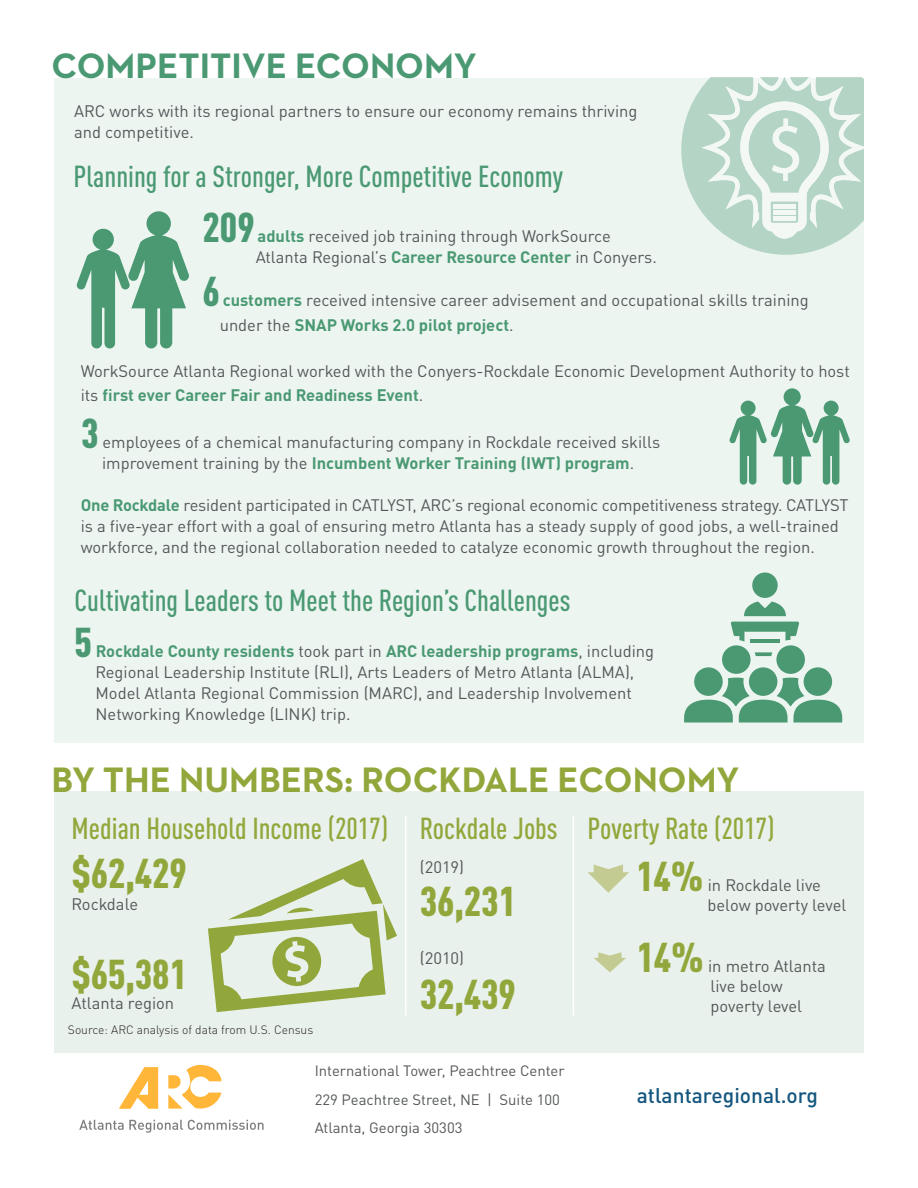
<style>
.page{position:relative;width:918px;height:1188px;background:#fff}
.page>*{position:absolute;margin:0;border:0;box-sizing:border-box;transform-origin:0 0}
.t1{font:900 condensed 41.1px "DIN Pro";color:#92a73b}
.t2{font:900 condensed 41.1px "DIN Pro";color:#4a9973}
.t3{font:700 36px "Neutraface 2 Text";color:#92a73b}
.t4{font:700 36px "Neutraface 2 Text";color:#4a9973}
.t5{font:500 condensed 30px "DIN Pro";color:#4a9973}
.t6{font:500 condensed 30px "DIN Pro";color:#92a73b}
.t7{font:500 21px "DIN Pro";color:#14567e}
.t8{font:16.5px/21px "DIN Pro";color:#545759}
.t9{font:14.85px "DIN Pro";color:#545759}
.t10{font:300 12px "DIN Pro";color:#231f20}
.s1{font-weight:700;color:#4a9973}
</style>
<div class="page">
<svg style="left:119px;top:1067px;width:39px;height:42px"></svg>
<svg style="left:168px;top:1065px;width:54px;height:44px"></svg>
<svg style="left:79px;top:1120px;width:185px;height:13px"></svg>
<div style="left:54px;top:791px;width:810px;height:262px;background:#e9f1ec"></div>
<svg style="left:208px;top:859px;width:189px;height:153px"></svg>
<svg style="left:588px;top:865px;width:41px;height:28px"></svg>
<svg style="left:594px;top:952px;width:32px;height:20px"></svg>
<hr style="left:405px;top:816px;width:1px;height:200px;background:#fff">
<hr style="left:573px;top:816px;width:1px;height:200px;background:#fff">
<div style="left:54px;top:78px;width:810px;height:664px;background:#edf5f1"></div>
<svg style="left:681px;top:78px;width:183px;height:177px"></svg>
<svg style="left:76px;top:211px;width:113px;height:137px"></svg>
<hr style="left:750px;top:639px;width:30px;height:4px;background:#4a9973">
<svg style="left:755px;top:652px;width:17px;height:4px"></svg>
<svg style="left:744px;top:602px;width:42px;height:14px"></svg>
<div style="left:752px;top:573px;width:26px;height:25px;background:#4a9973;border-radius:50%"></div>
<svg style="left:731px;top:622px;width:68px;height:20px"></svg>
<div style="left:722px;top:645px;width:29px;height:29px;background:#4a9973;border-radius:50%"></div>
<div style="left:776px;top:645px;width:29px;height:29px;background:#4a9973;border-radius:50%"></div>
<div style="left:749px;top:667px;width:28px;height:29px;background:#4a9973;border-radius:50%"></div>
<div style="left:804px;top:667px;width:28px;height:29px;background:#4a9973;border-radius:50%"></div>
<svg style="left:684px;top:678px;width:158px;height:45px"></svg>
<div style="left:694px;top:667px;width:29px;height:29px;background:#4a9973;border-radius:50%"></div>
<svg style="left:729px;top:388px;width:121px;height:97px"></svg>
<p class="t4" style="left:51px;top:42px;width:427px">COMPETITIVE ECONOMY</p>
<p class="t8" style="left:74px;top:99px;width:565px">ARC works with its regional partners to ensure our economy remains thriving and competitive.</p>
<p class="t5" style="left:73px;top:155px;width:491px">Planning for a Stronger, More Competitive Economy</p>
<p class="t2" style="left:202px;top:196px;width:54px">209</p>
<p class="t8" style="left:256px;top:224px;width:403px"><span class="s1">adults</span> received job training through WorkSource<br>Atlanta Regional’s <span class="s1">Career Resource Center</span> in Conyers.</p>
<p class="t2" style="left:202px;top:260px;width:19px">6</p>
<p class="t8" style="left:220px;top:287px;width:591px;line-height:24.6px"><span class="s1">customers</span> received intensive career advisement and occupational skills training under the <span class="s1">SNAP Works 2.0 pilot project</span>.</p>
<p class="t8" style="left:81px;top:358px;width:771px;line-height:24.6px">WorkSource Atlanta Regional worked with the Conyers-Rockdale Economic Development Authority to host its <span class="s1">first ever Career Fair and Readiness Event</span>.</p>
<p class="t2" style="left:81px;top:402px;width:19px">3</p>
<p class="t8" style="left:102px;top:430px;width:560px">employees of a chemical manufacturing company in Rockdale received skills improvement training by the <span class="s1">Incumbent Worker Training (IWT) program</span>.</p>
<p class="t8" style="left:81px;top:493px;width:769px"><span class="s1">One Rockdale</span> resident participated in CATLYST, ARC’s regional economic competitiveness strategy. CATLYST is a five-year effort with a goal of ensuring metro Atlanta has a steady supply of good jobs, a well-trained workforce, and the regional collaboration needed to catalyze economic growth throughout the region.</p>
<p class="t5" style="left:75px;top:579px;width:498px">Cultivating Leaders to Meet the Region’s Challenges</p>
<p class="t2" style="left:75px;top:611px;width:19px">5</p>
<p class="t8" style="left:96px;top:639px;width:560px"><span class="s1">Rockdale County residents</span> took part in <span class="s1">ARC leadership programs</span>, including Regional Leadership Institute (RLI), Arts Leaders of Metro Atlanta (ALMA), Model Atlanta Regional Commission (MARC), and Leadership Involvement Networking Knowledge (LINK) trip.</p>
<p class="t3" style="left:52px;top:756px;width:689px">BY THE NUMBERS: ROCKDALE ECONOMY</p>
<p class="t6" style="left:72px;top:807px;width:318px">Median Household Income (2017)</p>
<p class="t1" style="left:72px;top:842px;width:117px">$62,429</p>
<p class="t8" style="left:72px;top:892px;width:68px">Rockdale</p>
<p class="t6" style="left:588px;top:807px;width:189px">Poverty Rate (2017)</p>
<p class="t1" style="left:636px;top:845px;width:69px">14%</p>
<p class="t6" style="left:420px;top:807px;width:139px">Rockdale Jobs</p>
<p class="t8" style="left:420px;top:856px;width:46px">(2019)</p>
<p class="t1" style="left:420px;top:871px;width:98px">36,231</p>
<p class="t8" style="left:420px;top:947px;width:46px">(2010)</p>
<p class="t1" style="left:420px;top:963px;width:98px">32,439</p>
<p class="t8" style="left:708px;top:874px;width:140px;line-height:19.8px">in Rockdale live below poverty level</p>
<p class="t1" style="left:636px;top:927px;width:69px">14%</p>
<p class="t1" style="left:72px;top:943px;width:117px">$65,381</p>
<p class="t8" style="left:72px;top:991px;width:104px">Atlanta region</p>
<p class="t8" style="left:708px;top:955px;width:119px;line-height:19.8px">in metro Atlanta live below poverty level</p>
<p class="t10" style="left:68px;top:1021px;width:247px">Source: ARC analysis of data from U.S. Census</p>
<p class="t9" style="left:315px;top:1060px;width:252px">International Tower, Peachtree Center</p>
<p class="t9" style="left:315px;top:1088px;width:247px">229 Peachtree Street, NE | Suite 100</p>
<p class="t9" style="left:315px;top:1116px;width:149px">Atlanta, Georgia 30303</p>
<p class="t7" style="left:637px;top:1080px;width:183px">atlantaregional.org</p>
</div>
